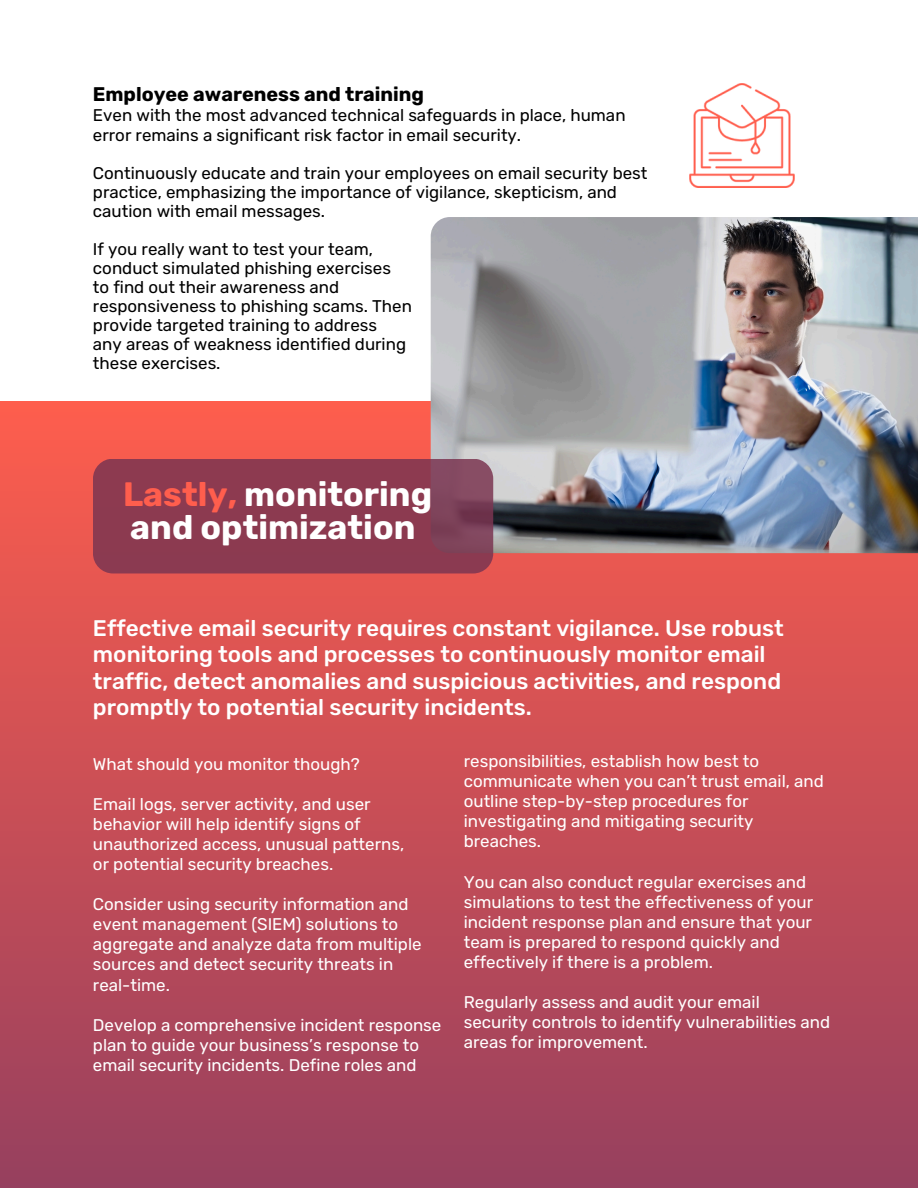
<style>
.page{position:relative;width:918px;height:1188px;background:#fff}
.page>*{position:absolute;margin:0;border:0;box-sizing:border-box;transform-origin:0 0}
.t1{font:700 33.9px/33.9px "Rubik";color:#fff}
.t2{font:500 22.5px/26.4px "Rubik";color:#fff}
.t3{font:700 19.8px "Rubik";color:#000}
.t4{font:16.95px/20.1px "Rubik";color:#fff}
.t5{font:16.95px "Rubik";color:#000}
.s1{color:#ff5e4d}
</style>
<div class="page">
<img style="left:689px;top:84px;width:106px;height:103px">
<div style="left:0;top:402px;width:918px;height:786px;background:linear-gradient(to bottom,#fe5e4d,#96405f)"></div>
<img style="left:431px;top:217px;width:487px;height:336px">
<svg style="left:93px;top:459px;width:400px;height:115px;background:#8b3b51"></svg>
<p class="t3" style="left:93px;top:83px;width:333px">Employee awareness and training</p>
<p class="t5" style="left:93px;top:106px;width:534px">Even with the most advanced technical safeguards in place, human</p>
<p class="t5" style="left:93px;top:125px;width:430px">error remains a significant risk factor in email security.</p>
<p class="t5" style="left:93px;top:163px;width:556px">Continuously educate and train your employees on email security best</p>
<p class="t5" style="left:93px;top:182px;width:526px">practice, emphasizing the importance of vigilance, skepticism, and</p>
<p class="t5" style="left:93px;top:201px;width:234px">caution with email messages.</p>
<p class="t5" style="left:93px;top:239px;width:282px">If you really want to test your team,</p>
<p class="t5" style="left:93px;top:258px;width:300px">conduct simulated phishing exercises</p>
<p class="t5" style="left:93px;top:277px;width:248px">to find out their awareness and</p>
<p class="t5" style="left:93px;top:296px;width:321px">responsiveness to phishing scams. Then</p>
<p class="t5" style="left:93px;top:315px;width:286px">provide targeted training to address</p>
<p class="t5" style="left:93px;top:334px;width:315px">any areas of weakness identified during</p>
<p class="t5" style="left:93px;top:353px;width:129px">these exercises.</p>
<h1 class="t1" style="left:123px;top:477px;width:311px"><span class="s1">Lastly,</span> monitoring and optimization</h1>
<h2 class="t2" style="left:93px;top:615px;width:692px">Effective email security requires constant vigilance. Use robust monitoring tools and processes to continuously monitor email traffic, detect anomalies and suspicious activities, and respond promptly to potential security incidents.</h2>
<p class="t4" style="left:93px;top:754px;width:268px">What should you monitor though?</p>
<p class="t4" style="left:93px;top:794px;width:279px">Email logs, server activity, and user</p>
<p class="t4" style="left:93px;top:814px;width:313px">behavior will help identify signs of unauthorized access, unusual patterns,</p>
<p class="t4" style="left:93px;top:854px;width:242px">or potential security breaches.</p>
<p class="t4" style="left:93px;top:894px;width:317px">Consider using security information and</p>
<p class="t4" style="left:93px;top:914px;width:307px">event management (SIEM) solutions to</p>
<p class="t4" style="left:93px;top:935px;width:330px">aggregate and analyze data from multiple sources and detect security threats in</p>
<p class="t4" style="left:93px;top:975px;width:79px">real-time.</p>
<p class="t4" style="left:93px;top:1015px;width:350px">Develop a comprehensive incident response plan to guide your business’s response to email security incidents. Define roles and</p>
<p class="t4" style="left:464px;top:751px;width:297px">responsibilities, establish how best to</p>
<p class="t4" style="left:464px;top:771px;width:362px">communicate when you can’t trust email, and outline step-by-step procedures for</p>
<p class="t4" style="left:464px;top:812px;width:291px">investigating and mitigating security breaches.</p>
<p class="t4" style="left:464px;top:872px;width:351px">You can also conduct regular exercises and simulations to test the effectiveness of your incident response plan and ensure that your team is prepared to respond quickly and effectively if there is a problem.</p>
<p class="t4" style="left:464px;top:992px;width:297px">Regularly assess and audit your email</p>
<p class="t4" style="left:464px;top:1013px;width:368px">security controls to identify vulnerabilities and areas for improvement.</p>
</div>
